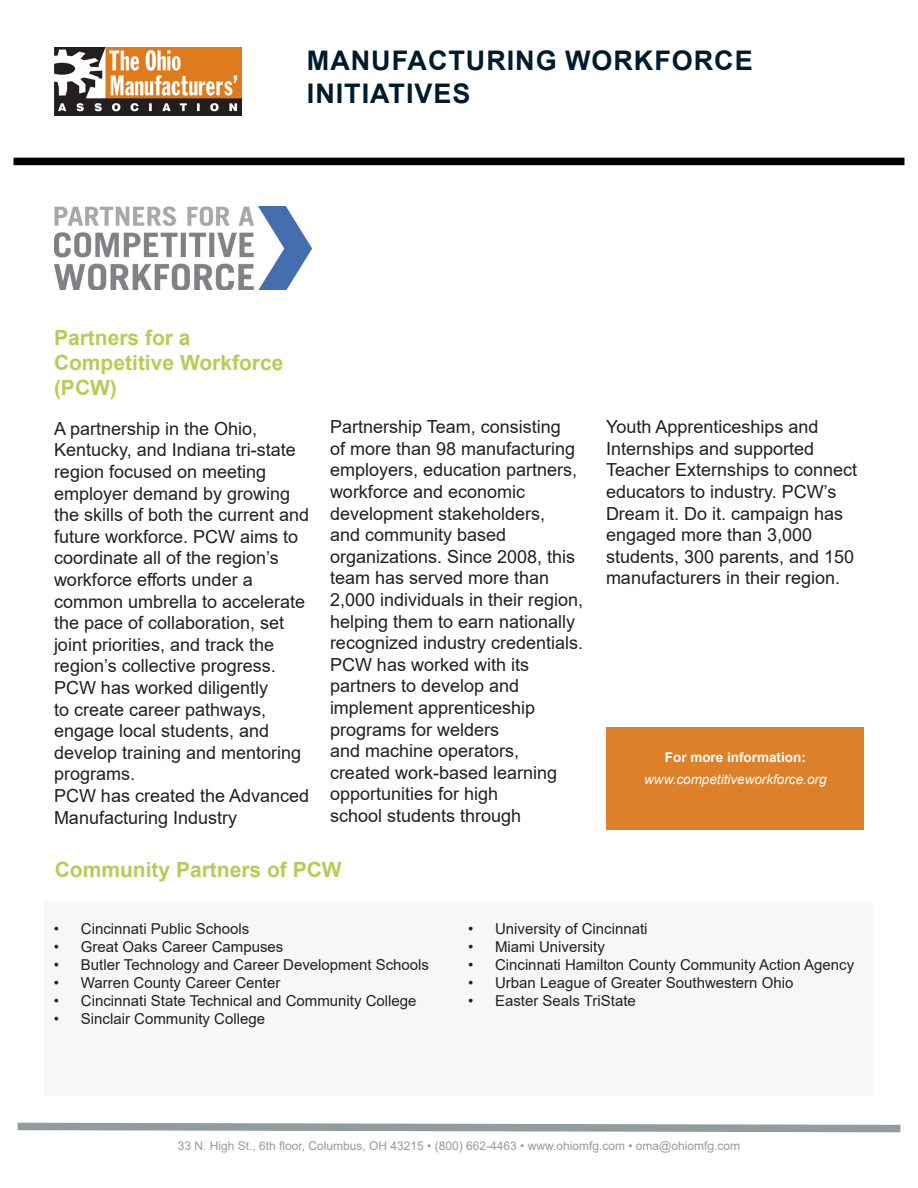
<style>
.page{position:relative;width:918px;height:1188px;background:#fff}
.page>*{position:absolute;margin:0;border:0;box-sizing:border-box;transform-origin:0 0}
.t1{font:700 27px "Arial";letter-spacing:.035em;color:#001b2b}
.Paragraph_Style_1{font:700 21px/25.2px "Arial";color:#bbca56}
.Paragraph_Style_1-2{font:18px/21.6px "Arial";color:#231f20}
.t2{font:15px "Arial";color:#231f20}
.Paragraph_Style_1-3{font:italic 13.5px "Arial";color:#fff}
.Paragraph_Style_1-4{font:700 13.5px "Arial";color:#fff}
.t3{font:12px "Arial";color:#939b9e}
</style>
<div class="page">
<svg style="left:17px;top:1122px;width:884px;height:11px"></svg>
<div style="left:14px;top:158px;width:890px;height:7px;background:#000"></div>
<div style="left:45px;top:902px;width:828px;height:194px;background:#f5f7f8"></div>
<img style="left:54px;top:47px;width:188px;height:69px">
<div style="left:607px;top:728px;width:257px;height:102px;background:#dc8129"></div>
<img style="left:54px;top:207px;width:258px;height:83px">
<p class="t1" style="left:307px;top:42px;width:447px">MANUFACTURING WORKFORCE</p>
<p class="t1" style="left:307px;top:74px;width:165px">INITIATIVES</p>
<p class="Paragraph_Style_1" style="left:54px;top:325px;width:231px">Partners for a<br>Competitive Workforce (PCW)</p>
<p class="Paragraph_Style_1-2" style="left:54px;top:418px;width:257px">A partnership in the Ohio,<br>Kentucky, and Indiana tri-state region focused on meeting employer demand by growing the skills of both the current and future workforce. PCW aims to coordinate all of the region’s workforce efforts under a common umbrella to accelerate the pace of collaboration, set joint priorities, and track the region’s collective progress.<br>PCW has worked diligently<br>to create career pathways, engage local students, and develop training and mentoring programs.</p>
<p class="Paragraph_Style_1-2" style="left:54px;top:785px;width:257px">PCW has created the Advanced<br>Manufacturing Industry</p>
<p class="Paragraph_Style_1-2" style="left:330px;top:416px;width:255px">Partnership Team, consisting<br>of more than 98 manufacturing employers, education partners, workforce and economic development stakeholders,<br>and community based organizations. Since 2008, this team has served more than<br>2,000 individuals in their region, helping them to earn nationally recognized industry credentials.</p>
<p class="Paragraph_Style_1-2" style="left:330px;top:654px;width:229px">PCW has worked with its partners to develop and implement apprenticeship programs for welders<br>and machine operators, created work-based learning opportunities for high<br>school students through</p>
<p class="Paragraph_Style_1" style="left:55px;top:857px;width:289px">Community Partners of PCW</p>
<p class="Paragraph_Style_1-2" style="left:606px;top:416px;width:253px">Youth Apprenticeships and<br>Internships and supported<br>Teacher Externships to connect educators to industry. PCW’s<br>Dream it. Do it. campaign has engaged more than 3,000 students, 300 parents, and 150 manufacturers in their region.</p>
<p class="Paragraph_Style_1-4" style="left:665px;top:748px;width:143px">For more information:</p>
<p class="Paragraph_Style_1-3" style="left:644px;top:771px;width:184px">www.competitiveworkforce.org</p>
<p class="t2" style="left:54px;top:918px;width:197px">• Cincinnati Public Schools</p>
<p class="t2" style="left:54px;top:936px;width:231px">• Great Oaks Career Campuses</p>
<p class="t2" style="left:54px;top:954px;width:377px">• Butler Technology and Career Development Schools</p>
<p class="t2" style="left:54px;top:972px;width:228px">• Warren County Career Center</p>
<p class="t2" style="left:54px;top:990px;width:364px">• Cincinnati State Technical and Community College</p>
<p class="t2" style="left:54px;top:1008px;width:213px">• Sinclair Community College</p>
<p class="t2" style="left:468px;top:918px;width:181px">• University of Cincinnati</p>
<p class="t2" style="left:468px;top:936px;width:138px">• Miami University</p>
<p class="t2" style="left:468px;top:954px;width:388px">• Cincinnati Hamilton County Community Action Agency</p>
<p class="t2" style="left:468px;top:972px;width:327px">• Urban League of Greater Southwestern Ohio</p>
<p class="t2" style="left:468px;top:990px;width:169px">• Easter Seals TriState</p>
<p class="t3" style="left:178px;top:1137px;width:564px">33 N. High St., 6th floor, Columbus, OH 43215 • (800) 662-4463 • www.ohiomfg.com • oma@ohiomfg.com</p>
</div>
